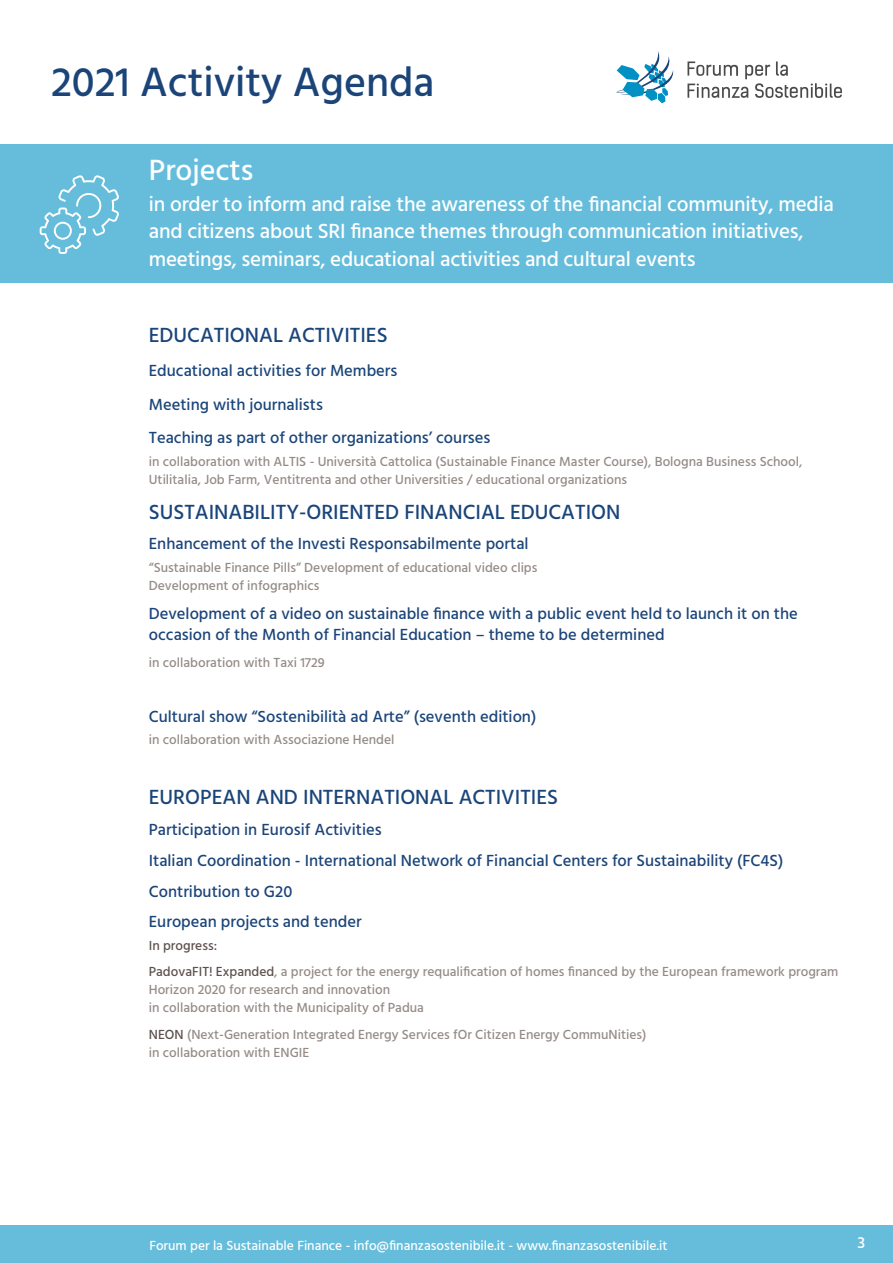
<style>
.page{position:relative;width:893px;height:1263px;background:#fff}
.page>*{position:absolute;margin:0;border:0;box-sizing:border-box;transform-origin:0 0}
.t1{font:500 42px "Hind";color:#1b4479}
.t2{font:500 30px "Hind";color:#fff}
.t3{font:500 21px/27px "Hind";letter-spacing:-.01em;color:#fff}
.t4{font:500 21px "Hind";color:#1a457a}
.t5{font:500 16.5px/30.8px "Hind";color:#1b4479}
.t6{font:500 16.5px/33.8px "Hind";color:#1a457a}
.t7{font:500 16.5px "Hind";color:#fff}
.t8{font:500 13.5px/18px "Hind";color:#958b87}
.t9{font:500 13.5px "Hind";color:#fff}
.s1{color:#5d514d}
</style>
<div class="page">
<div style="left:0;top:1225px;width:893px;height:38px;background:#66bddb"></div>
<div style="left:0;top:145px;width:893px;height:138px;background:#66bddb"></div>
<svg style="left:687px;top:61px;width:155px;height:37px"></svg>
<svg style="left:616px;top:51px;width:58px;height:52px"></svg>
<svg style="left:40px;top:175px;width:79px;height:79px"></svg>
<h1 class="t1" style="left:51px;top:53px;width:385px">2021 Activity Agenda</h1>
<h2 class="t2" style="left:149px;top:150px;width:106px">Projects</h2>
<h3 class="t3" style="left:149px;top:192px;width:687px">in order to inform and raise the awareness of the financial community, media and citizens about SRI finance themes through communication initiatives, meetings, seminars, educational activities and cultural events</h3>
<h3 class="t4" style="left:149px;top:321px;width:240px">EDUCATIONAL ACTIVITIES</h3>
<p class="t6" style="left:149px;top:354px;width:343px">Educational activities for Members<br>Meeting with journalists<br>Teaching as part of other organizations’ courses</p>
<p class="t8" style="left:149px;top:453px;width:655px">in collaboration with ALTIS - Università Cattolica (Sustainable Finance Master Course), Bologna Business School,<br>Utilitalia, Job Farm, Ventitrenta and other Universities / educational organizations</p>
<h3 class="t4" style="left:149px;top:497px;width:473px">SUSTAINABILITY-ORIENTED FINANCIAL EDUCATION</h3>
<p class="t5" style="left:149px;top:529px;width:381px">Enhancement of the Investi Responsabilmente portal</p>
<p class="t8" style="left:149px;top:559px;width:390px">“Sustainable Finance Pills” Development of educational video clips<br>Development of infographics</p>
<p class="t5" style="left:149px;top:604px;width:650px;line-height:21px">Development of a video on sustainable finance with a public event held to launch it on the occasion of the Month of Financial Education – theme to be determined</p>
<p class="t8" style="left:149px;top:654px;width:177px">in collaboration with Taxi 1729</p>
<p class="t6" style="left:149px;top:700px;width:389px">Cultural show “Sostenibilità ad Arte” (seventh edition)</p>
<p class="t8" style="left:149px;top:731px;width:247px">in collaboration with Associazione Hendel</p>
<h3 class="t4" style="left:149px;top:783px;width:411px">EUROPEAN AND INTERNATIONAL ACTIVITIES</h3>
<p class="t5" style="left:149px;top:815px;width:636px">Participation in Eurosif Activities<br>Italian Coordination - International Network of Financial Centers for Sustainability (FC4S)<br>Contribution to G20<br>European projects and tender</p>
<p class="t8" style="left:149px;top:933px;width:691px;line-height:26.5px"><span class="s1">In progress:<br>PadovaFIT! Expanded</span>, a project for the energy requalification of homes financed by the European framework program</p>
<p class="t8" style="left:149px;top:981px;width:277px">Horizon 2020 for research and innovation<br>in collaboration with the Municipality of Padua</p>
<p class="t8" style="left:149px;top:1026px;width:499px"><span class="s1">NEON</span> (Next-Generation Integrated Energy Services fOr Citizen Energy CommuNities) in collaboration with ENGIE</p>
<p class="t9" style="left:149px;top:1236px;width:520px">Forum per la Sustainable Finance - info@finanzasostenibile.it - www.finanzasostenibile.it</p>
<p class="t7" style="left:858px;top:1232px;width:9px">3</p>
</div>
